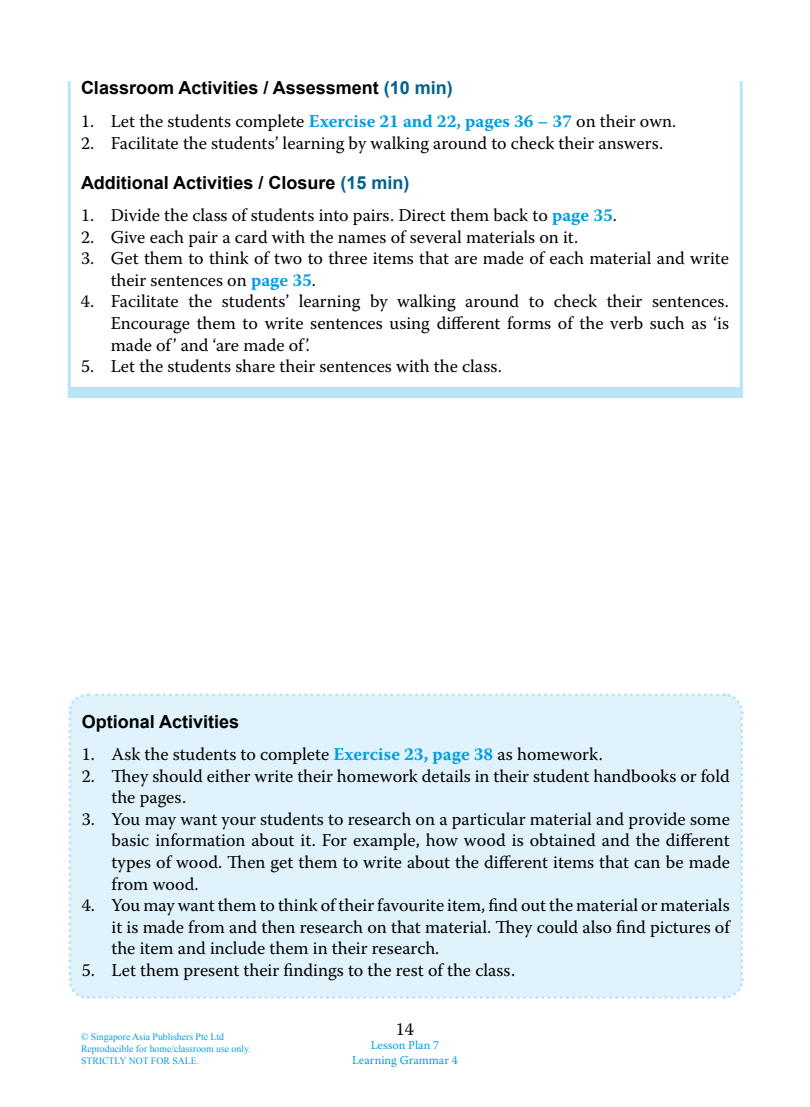
<style>
.page{position:relative;width:810px;height:1107px;background:#fff}
.page>*{position:absolute;margin:0;border:0;box-sizing:border-box;transform-origin:0 0}
.t1{font:18px/21.6px "Warnock Pro";color:#000;text-align:justify}
.t2{font:700 18px "Arial";color:#000}
.t3{font:12px/14.4px "Warnock Pro";color:#009ee0;text-align:center}
.t4{font:9.75px/11.7px "Times New Roman";color:#009ee0}
.s1{color:#00628c}
.s2{font-weight:700;color:#009ee0}
</style>
<div class="page">
<svg style="left:67px;top:81px;width:676px;height:317px"></svg>
<div style="left:68px;top:387px;width:675px;height:11px;background:#bce4f7"></div>
<svg style="left:338px;top:172px;width:74px;height:25px"></svg>
<div style="left:68px;top:693px;width:677px;height:306px;background:#e0f2fb"></div>
<p class="t2" style="left:81px;top:76px;width:373px">Classroom Activities / Assessment <span class="s1">(10 min)</span></p>
<p class="t1" style="left:81px;top:110px;width:597px">1. Let the students complete <span class="s2">Exercise 21 and 22, pages 36 – 37</span> on their own.</p>
<p class="t1" style="left:81px;top:132px;width:584px">2. Facilitate the students’ learning by walking around to check their answers.</p>
<p class="t2" style="left:81px;top:170px;width:330px">Additional Activities / Closure <span class="s1">(15 min)</span></p>
<p class="t1" style="left:81px;top:204px;width:537px">1. Divide the class of students into pairs. Direct them back to <span class="s2">page 35</span>.</p>
<p class="t1" style="left:81px;top:226px;width:499px">2. Give each pair a card with the names of several materials on it.</p>
<p class="t1" style="left:111px;top:247px;width:620px;text-indent:-30px">3. Get them to think of two to three items that are made of each material and write their sentences on <span class="s2">page 35</span>.</p>
<p class="t1" style="left:111px;top:290px;width:620px;text-indent:-30px">4. Facilitate the students’ learning by walking around to check their sentences.<br>Encourage them to write sentences using different forms of the verb such as ‘is made of’ and ‘are made of’.</p>
<p class="t1" style="left:81px;top:355px;width:422px">5. Let the students share their sentences with the class.</p>
<p class="t2" style="left:82px;top:709px;width:159px">Optional Activities</p>
<p class="t1" style="left:82px;top:743px;width:523px">1. Ask the students to complete <span class="s2">Exercise 23, page 38</span> as homework.</p>
<p class="t1" style="left:112px;top:765px;width:620px;text-indent:-30px">2. They should either write their homework details in their student handbooks or fold the pages.</p>
<p class="t1" style="left:112px;top:808px;width:620px;text-indent:-30px">3. You may want your students to research on a particular material and provide some basic information about it. For example, how wood is obtained and the different types of wood. Then get them to write about the different items that can be made from wood.</p>
<p class="t1" style="left:112px;top:894px;width:620px;text-indent:-30px">4. You may want them to think of their favourite item, find out the material or materials it is made from and then research on that material. They could also find pictures of the item and include them in their research.</p>
<p class="t1" style="left:82px;top:959px;width:435px">5. Let them present their findings to the rest of the class.</p>
<p class="t4" style="left:81px;top:1031px;width:171px">© Singapore Asia Publishers Pte Ltd<br>Reproducible for home/classroom use only.<br>STRICTLY NOT FOR SALE.</p>
<p class="t1" style="left:396px;top:1018px;width:20px">14</p>
<p class="t3" style="left:352px;top:1038px;width:107px">Lesson Plan 7<br>Learning Grammar 4</p>
</div>
